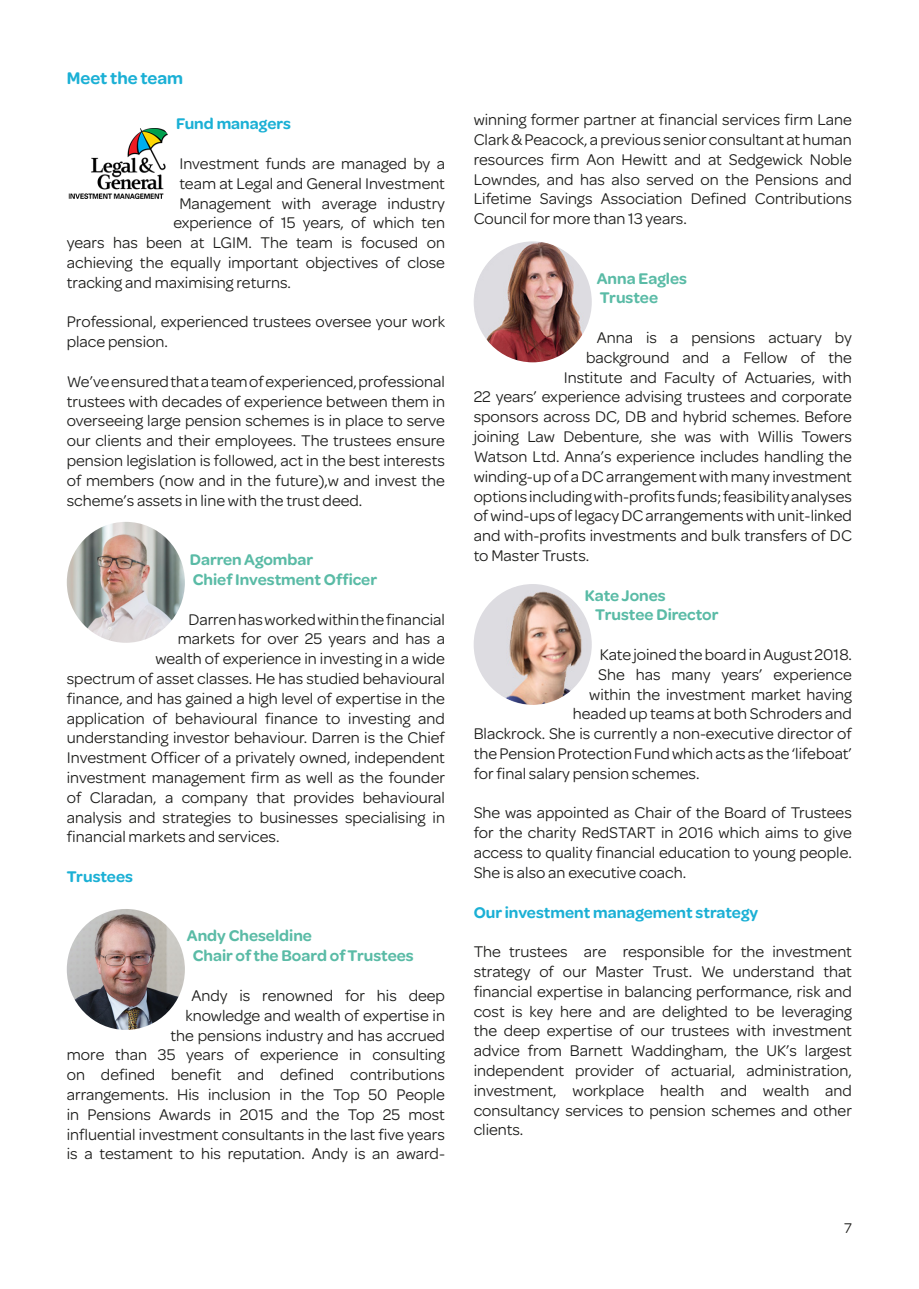
<style>
.page{position:relative;width:919px;height:1289px;background:#fff}
.page>*{position:absolute;margin:0;border:0;box-sizing:border-box;transform-origin:0 0}
.t1{font:600 18px "Omnes";color:#1bb0d5}
.t2{font:16.5px/19.8px "Omnes";color:#1d1d1b;text-align:justify}
.t3{font:600 16.5px "Omnes";color:#5abba6}
.t4{font:600 16.5px "Omnes";color:#1bb0d5}
.t5{font:15px "Omnes";color:#1d1d1b}
</style>
<div class="page">
<img style="left:68px;top:128px;width:100px;height:71px">
<img style="left:67px;top:909px;width:118px;height:120px">
<img style="left:67px;top:522px;width:118px;height:120px">
<img style="left:473px;top:241px;width:118px;height:121px">
<img style="left:473px;top:584px;width:118px;height:121px">
<p class="t1" style="left:67px;top:65px;width:118px">Meet the team</p>
<p class="t4" style="left:176px;top:112px;width:116px">Fund managers</p>
<p class="t2" style="left:179px;top:152px;width:267px">Investment funds are managed by a</p>
<p class="t2" style="left:179px;top:172px;width:267px">team at Legal and General Investment</p>
<p class="t2" style="left:179px;top:192px;width:267px">Management with average industry</p>
<p class="t2" style="left:173px;top:212px;width:273px">experience of 15 years, of which ten</p>
<p class="t2" style="left:67px;top:232px;width:380px">years has been at LGIM. The team is focused on</p>
<p class="t2" style="left:67px;top:251px;width:380px">achieving the equally important objectives of close</p>
<p class="t2" style="left:67px;top:271px;width:226px">tracking and maximising returns.</p>
<p class="t2" style="left:67px;top:311px;width:380px">Professional, experienced trustees oversee your work place pension.</p>
<p class="t2" style="left:67px;top:370px;width:380px">We’ve ensured that a team of experienced, professional trustees with decades of experience between them in overseeing large pension schemes is in place to serve our clients and their employees. The trustees ensure pension legislation is followed, act in the best interests of members (now and in the future),w and invest the scheme’s assets in line with the trust deed.</p>
<p class="t3" style="left:190px;top:548px;width:125px">Darren Agombar</p>
<p class="t3" style="left:193px;top:568px;width:186px">Chief Investment Officer</p>
<p class="t2" style="left:188px;top:608px;width:258px">Darren has worked within the financial</p>
<p class="t2" style="left:178px;top:628px;width:269px">markets for over 25 years and has a</p>
<p class="t2" style="left:155px;top:647px;width:291px">wealth of experience in investing in a wide</p>
<p class="t2" style="left:67px;top:667px;width:380px">spectrum of asset classes. He has studied behavioural</p>
<p class="t2" style="left:67px;top:687px;width:380px">finance, and has gained a high level of expertise in the</p>
<p class="t2" style="left:67px;top:707px;width:379px">application of behavioural finance to investing and</p>
<p class="t2" style="left:67px;top:727px;width:380px">understanding investor behaviour. Darren is the Chief</p>
<p class="t2" style="left:67px;top:746px;width:379px">Investment Officer of a privately owned, independent</p>
<p class="t2" style="left:67px;top:766px;width:379px">investment management firm as well as the founder</p>
<p class="t2" style="left:67px;top:786px;width:379px">of Claradan, a company that provides behavioural</p>
<p class="t2" style="left:67px;top:806px;width:379px">analysis and strategies to businesses specialising in</p>
<p class="t2" style="left:67px;top:826px;width:214px">financial markets and services.</p>
<p class="t4" style="left:67px;top:865px;width:68px">Trustees</p>
<p class="t3" style="left:187px;top:924px;width:127px">Andy Cheseldine</p>
<p class="t3" style="left:193px;top:944px;width:222px">Chair of the Board of Trustees</p>
<p class="t2" style="left:67px;top:984px;width:380px;text-align:right">Andy is renowned for his deep<br>knowledge and wealth of expertise in<br>the pensions industry and has accrued<br>more than 35 years of experience in consulting on defined benefit and defined contributions arrangements. His inclusion in the Top 50 People in Pensions Awards in 2015 and the Top 25 most influential investment consultants in the last five years is a testament to his reputation. Andy is an award-</p>
<p class="t2" style="left:473px;top:109px;width:380px">winning former partner at financial services firm Lane Clark &amp; Peacock, a previous senior consultant at human resources firm Aon Hewitt and at Sedgewick Noble Lowndes, and has also served on the Pensions and Lifetime Savings Association Defined Contributions Council for more than 13 years.</p>
<p class="t3" style="left:596px;top:267px;width:92px">Anna Eagles</p>
<p class="t3" style="left:599px;top:286px;width:60px">Trustee</p>
<p class="t2" style="left:596px;top:327px;width:257px">Anna is a pensions actuary by</p>
<p class="t2" style="left:586px;top:346px;width:267px">background and a Fellow of the</p>
<p class="t2" style="left:563px;top:366px;width:290px">Institute and Faculty of Actuaries, with</p>
<p class="t2" style="left:473px;top:386px;width:380px">22 years’ experience advising trustees and corporate</p>
<p class="t2" style="left:473px;top:406px;width:379px">sponsors across DC, DB and hybrid schemes. Before</p>
<p class="t2" style="left:473px;top:426px;width:380px">joining Law Debenture, she was with Willis Towers</p>
<p class="t2" style="left:473px;top:445px;width:379px">Watson Ltd. Anna’s experience includes handling the</p>
<p class="t2" style="left:473px;top:465px;width:380px">winding-up of a DC arrangement with many investment</p>
<p class="t2" style="left:473px;top:485px;width:380px">options including with-profits funds; feasibility analyses</p>
<p class="t2" style="left:473px;top:505px;width:379px">of wind-ups of legacy DC arrangements with unit-linked</p>
<p class="t2" style="left:473px;top:525px;width:380px">and with-profits investments and bulk transfers of DC</p>
<p class="t2" style="left:473px;top:544px;width:117px">to Master Trusts.</p>
<p class="t3" style="left:584px;top:583px;width:82px">Kate Jones</p>
<p class="t3" style="left:595px;top:603px;width:125px">Trustee Director</p>
<p class="t2" style="left:599px;top:643px;width:254px">Kate joined the board in August 2018.</p>
<p class="t2" style="left:598px;top:663px;width:255px">She has many years’ experience</p>
<p class="t2" style="left:589px;top:683px;width:264px">within the investment market having</p>
<p class="t2" style="left:572px;top:703px;width:280px">headed up teams at both Schroders and</p>
<p class="t2" style="left:473px;top:723px;width:380px">Blackrock. She is currently a non-executive director of</p>
<p class="t2" style="left:473px;top:742px;width:380px">the Pension Protection Fund which acts as the ‘lifeboat’</p>
<p class="t2" style="left:473px;top:762px;width:227px">for final salary pension schemes.</p>
<p class="t2" style="left:473px;top:802px;width:380px">She was appointed as Chair of the Board of Trustees for the charity RedSTART in 2016 which aims to give access to quality financial education to young people.<br>She is also an executive coach.</p>
<p class="t4" style="left:473px;top:900px;width:286px">Our investment management strategy</p>
<p class="t2" style="left:473px;top:940px;width:380px">The trustees are responsible for the investment strategy of our Master Trust. We understand that financial expertise in balancing performance, risk and cost is key here and are delighted to be leveraging the deep expertise of our trustees with investment advice from Barnett Waddingham, the UK’s largest independent provider of actuarial, administration, investment, workplace health and wealth and consultancy services to pension schemes and other clients.</p>
<p class="t5" style="left:844px;top:1217px;width:9px">7</p>
</div>
